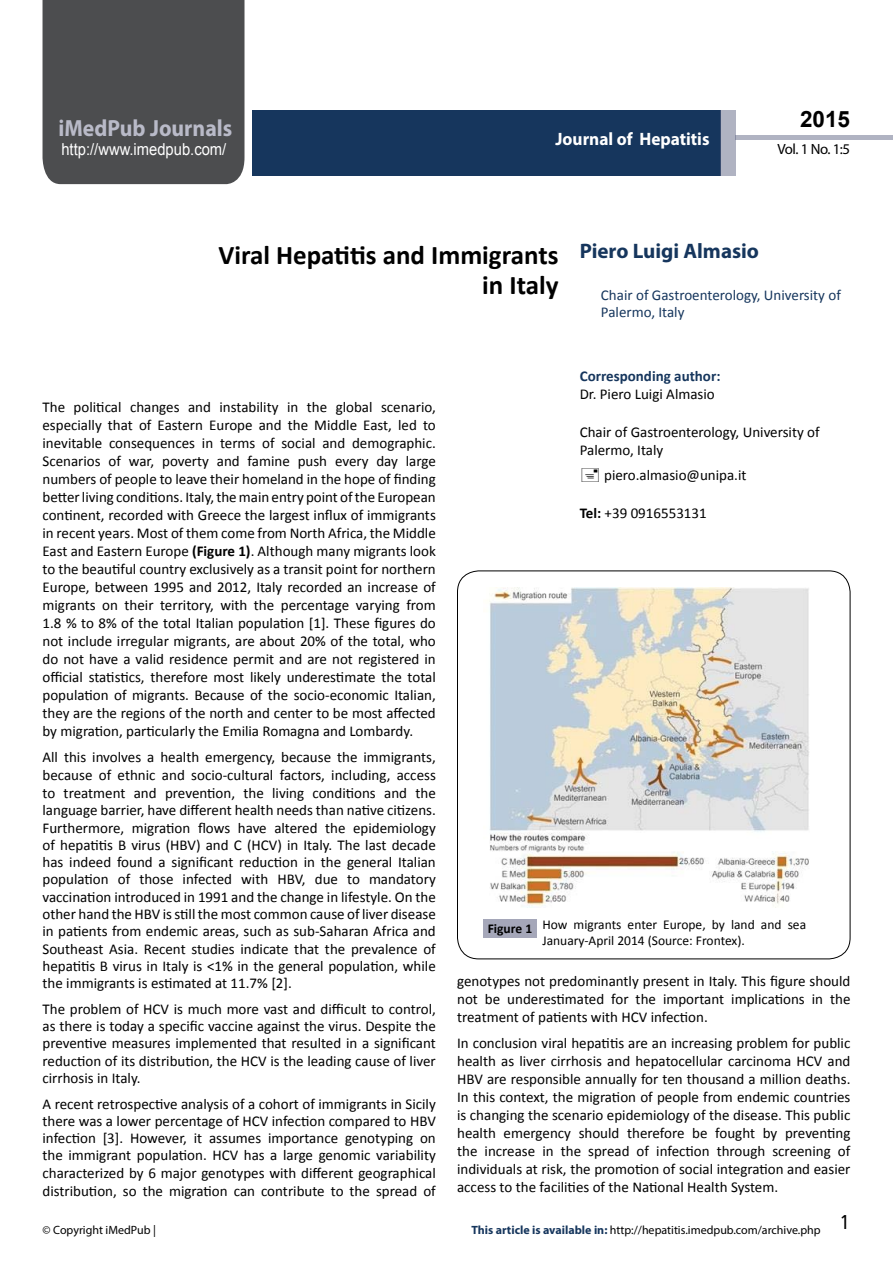
<style>
.page{position:relative;width:893px;height:1263px;background:#fff}
.page>*{position:absolute;margin:0;border:0;box-sizing:border-box;transform-origin:0 0}
.t1{font:700 27px/29.7px "Calibri";color:#000;text-align:right}
.t2{font:25.5px "Tunga";color:#000}
.t3{font:700 23.4px "Myriad Pro";color:#b9bac8;scale:.93 1}
.t4{font:700 22.5px "Arial";color:#000}
.t5{font:700 21px "Myriad Pro";color:#16365d}
.t6{font:700 18px "Myriad Pro";color:#fff;scale:.96 1}
.t7{font:16.5px "Arial";color:#fff;scale:.89 1}
.t8{font:15px/18px "Calibri";color:#000;text-align:justify}
.t9{font:15px/16.5px "Calibri";color:#16365d}
.t10{font:700 15px "Calibri";color:#16365d}
.t11{font:14.85px "Myriad Pro";color:#000}
.t12{font:13.5px/16.2px "Calibri";color:#000;text-align:center}
.t13{font:12px "Myriad Pro";color:#000}
.s1{font-weight:700}
.s2{font-weight:700;color:#16365d}
</style>
<div class="page">
<div style="left:252px;top:110px;width:469px;height:66px;background:#16365d"></div>
<div style="left:720px;top:110px;width:16px;height:66px;background:#b0b3c2"></div>
<div style="left:43px;top:0;width:201px;height:184px;background:#4c4d4f"></div>
<div style="left:736px;top:135px;width:157px;height:5px;background:#b0b3c2"></div>
<img style="left:489px;top:587px;width:320px;height:320px">
<div style="left:483px;top:919px;width:53px;height:18px;background:#a5a7b9"></div>
<h3 class="t3" style="left:58px;top:113px;width:188px">iMedPub Journals</h3>
<p class="t7" style="left:61px;top:138px;width:187px">http://www.imedpub.com/</p>
<p class="t6" style="left:555px;top:127px;width:162px">Journal of Hepatitis</p>
<h3 class="t4" style="left:800px;top:104px;width:52px">2015</h3>
<p class="t11" style="left:778px;top:140px;width:74px">Vol. 1 No. 1:5</p>
<h1 class="t1" style="left:218px;top:241px;width:342px">Viral Hepatitis and Immigrants in Italy</h1>
<h3 class="t5" style="left:580px;top:238px;width:181px">Piero Luigi Almasio</h3>
<p class="t9" style="left:601px;top:287px;width:241px">Chair of Gastroenterology, University of<br>Palermo, Italy</p>
<p class="t8" style="left:43px;top:398px;width:395px">The political changes and instability in the global scenario, especially that of Eastern Europe and the Middle East, led to inevitable consequences in terms of social and demographic.<br>Scenarios of war, poverty and famine push every day large numbers of people to leave their homeland in the hope of finding better living conditions. Italy, the main entry point of the European continent, recorded with Greece the largest influx of immigrants in recent years. Most of them come from North Africa, the Middle East and Eastern Europe <span class="s1">(Figure 1)</span>. Although many migrants look to the beautiful country exclusively as a transit point for northern Europe, between 1995 and 2012, Italy recorded an increase of migrants on their territory, with the percentage varying from 1.8 % to 8% of the total Italian population [1]. These figures do not include irregular migrants, are about 20% of the total, who do not have a valid residence permit and are not registered in official statistics, therefore most likely underestimate the total population of migrants. Because of the socio-economic Italian, they are the regions of the north and center to be most affected by migration, particularly the Emilia Romagna and Lombardy.</p>
<p class="t8" style="left:43px;top:749px;width:395px;line-height:17.4px">All this involves a health emergency, because the immigrants, because of ethnic and socio-cultural factors, including, access to treatment and prevention, the living conditions and the language barrier, have different health needs than native citizens.<br>Furthermore, migration flows have altered the epidemiology of hepatitis B virus (HBV) and C (HCV) in Italy. The last decade has indeed found a significant reduction in the general Italian population of those infected with HBV, due to mandatory vaccination introduced in 1991 and the change in lifestyle. On the other hand the HBV is still the most common cause of liver disease in patients from endemic areas, such as sub-Saharan Africa and Southeast Asia. Recent studies indicate that the prevalence of hepatitis B virus in Italy is &lt;1% in the general population, while the immigrants is estimated at 11.7% [2].</p>
<p class="t8" style="left:43px;top:1000px;width:395px;line-height:17.2px">The problem of HCV is much more vast and difficult to control, as there is today a specific vaccine against the virus. Despite the preventive measures implemented that resulted in a significant reduction of its distribution, the HCV is the leading cause of liver cirrhosis in Italy.</p>
<p class="t8" style="left:43px;top:1095px;width:395px;line-height:17.4px">A recent retrospective analysis of a cohort of immigrants in Sicily there was a lower percentage of HCV infection compared to HBV infection [3]. However, it assumes importance genotyping on the immigrant population. HCV has a large genomic variability characterized by 6 major genotypes with different geographical distribution, so the migration can contribute to the spread of</p>
<p class="t10" style="left:580px;top:366px;width:142px">Corresponding author:</p>
<p class="t8" style="left:580px;top:385px;width:137px">Dr. Piero Luigi Almasio</p>
<p class="t8" style="left:580px;top:423px;width:241px;line-height:17.4px">Chair of Gastroenterology, University of<br>Palermo, Italy</p>
<p class="t8" style="left:604px;top:466px;width:144px">piero.almasio@unipa.it</p>
<p class="t8" style="left:580px;top:504px;width:129px"><span class="s1">Tel:</span> +39 0916553131</p>
<p class="t12" style="left:488px;top:916px;width:320px"><span class="s1">Figure 1</span> How migrants enter Europe, by land and sea<br>January-April 2014 (Source: Frontex).</p>
<p class="t8" style="left:457px;top:972px;width:395px">genotypes not predominantly present in Italy. This figure should not be underestimated for the important implications in the treatment of patients with HCV infection.</p>
<p class="t8" style="left:457px;top:1034px;width:395px">In conclusion viral hepatitis are an increasing problem for public health as liver cirrhosis and hepatocellular carcinoma HCV and HBV are responsible annually for ten thousand a million deaths.<br>In this context, the migration of people from endemic countries is changing the scenario epidemiology of the disease. This public health emergency should therefore be fought by preventing the increase in the spread of infection through screening of individuals at risk, the promotion of social integration and easier access to the facilities of the National Health System.</p>
<p class="t13" style="left:43px;top:1223px;width:115px">© Copyright iMedPub |</p>
<p class="t13" style="left:471px;top:1223px;width:351px"><span class="s2">This article is available in:</span> http://hepatitis.imedpub.com/archive.php</p>
<h2 class="t2" style="left:841px;top:1205px;width:9px">1</h2>
</div>
